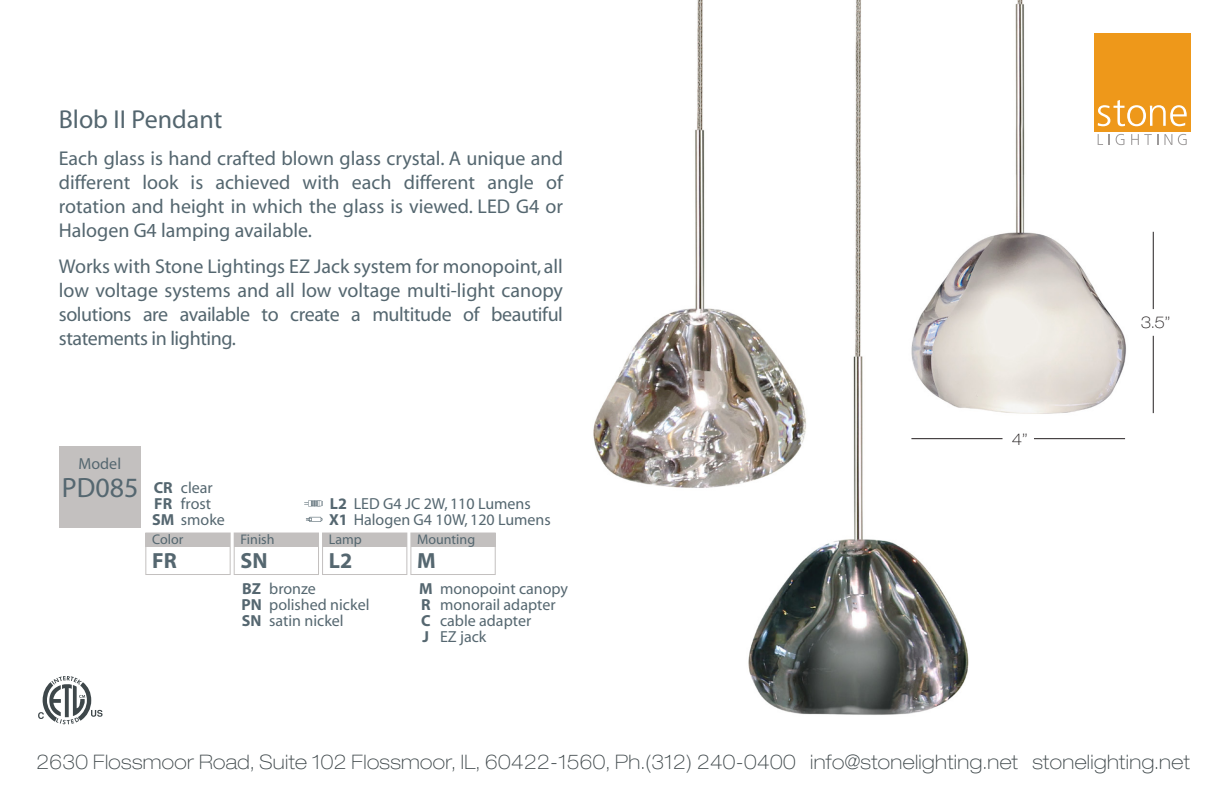
<style>
.page{position:relative;width:1224px;height:794px;background:#fff}
.page>*{position:absolute;margin:0;border:0;box-sizing:border-box;transform-origin:0 0}
.t1{font:28px "Myriad";color:#556770}
.t2{font:26px "Myriad";color:#54666f}
.t3{font:700 22px "Myriad";color:#556770}
.t4{font:20px/24px "Myriad";letter-spacing:-.015em;color:#54666f;text-align:justify}
.t5{font:100 expanded 20px "Helvetica Neue LT Std";letter-spacing:.02em;color:#3e474a}
.t6{font:16px/16px "Myriad";color:#556770}
.t7{font:700 16px/16px "Myriad";color:#556770;text-align:justify}
.t8{font:100 expanded 16px "Helvetica Neue LT Std";color:#231f20}
.t9{font:14px "Myriad";color:#556770}
.s1{font-weight:700}
.s2{color:#54666f}
</style>
<div class="page">
<img style="left:593px;top:0;width:134px;height:488px">
<img style="left:727px;top:0;width:242px;height:715px">
<img style="left:897px;top:0;width:244px;height:446px">
<svg style="left:1098px;top:134px;width:5px;height:11px"></svg>
<svg style="left:1116px;top:134px;width:8px;height:11px"></svg>
<svg style="left:1131px;top:134px;width:27px;height:11px"></svg>
<svg style="left:1164px;top:134px;width:8px;height:11px"></svg>
<svg style="left:1178px;top:134px;width:9px;height:11px"></svg>
<div style="left:1095px;top:33px;width:96px;height:98px;background:#ee981a"></div>
<svg style="left:1098px;top:100px;width:89px;height:26px"></svg>
<svg style="left:38px;top:676px;width:65px;height:48px"></svg>
<hr style="left:1034px;top:438px;width:91px;height:1px;background:#231f20">
<hr style="left:911px;top:438px;width:92px;height:1px;background:#231f20">
<hr style="left:1153px;top:232px;width:1px;height:77px;background:#231f20">
<hr style="left:1153px;top:336px;width:1px;height:77px;background:#231f20">
<div style="left:145px;top:532px;width:86px;height:43px;border:1px solid #c3c0bf"></div>
<div style="left:234px;top:532px;width:85px;height:43px;border:1px solid #c3c0bf"></div>
<div style="left:322px;top:532px;width:85px;height:43px;border:1px solid #c3c0bf"></div>
<div style="left:234px;top:533px;width:85px;height:14px;background:#c3c0bf"></div>
<div style="left:323px;top:533px;width:84px;height:14px;background:#c3c0bf"></div>
<svg style="left:306px;top:517px;width:16px;height:5px"></svg>
<div style="left:146px;top:533px;width:84px;height:14px;background:#c3c0bf"></div>
<div style="left:410px;top:532px;width:86px;height:43px;border:1px solid #c3c0bf"></div>
<div style="left:411px;top:533px;width:84px;height:14px;background:#c3c0bf"></div>
<div style="left:59px;top:446px;width:82px;height:82px;background:#c3c0bf"></div>
<svg style="left:304px;top:500px;width:19px;height:6px"></svg>
<h2 class="t2" style="left:59px;top:107px;width:165px">Blob II Pendant</h2>
<p class="t4" style="left:59px;top:147px;width:506px">Each glass is hand crafted blown glass crystal. A unique and different look is achieved with each different angle of rotation and height in which the glass is viewed. LED G4 or Halogen G4 lamping available.</p>
<p class="t4" style="left:59px;top:255px;width:506px">Works with Stone Lightings EZ Jack system for monopoint, all low voltage systems and all low voltage multi-light canopy solutions are available to create a multitude of beautiful statements in lighting.</p>
<p class="t6" style="left:79px;top:456px;width:44px">Model</p>
<h1 class="t1" style="left:62px;top:474px;width:112px">PD085 <sup>CR</sup></h1>
<p class="t6" style="left:152px;top:496px;width:74px"><span class="s1">FR<br>SM</span> smoke</p>
<p class="t6" style="left:181px;top:480px;width:33px">clear frost</p>
<p class="t6" style="left:329px;top:496px;width:223px"><span class="s1">L2</span> LED G4 JC 2W<span class="s2">, 110 Lumens<br></span><span class="s1">X1</span> Halogen G4 10W, 120 Lumens</p>
<p class="t9" style="left:152px;top:532px;width:33px">Color</p>
<p class="t9" style="left:417px;top:532px;width:59px">Mounting</p>
<p class="t3" style="left:417px;top:549px;width:20px">M</p>
<p class="t9" style="left:241px;top:532px;width:36px">Finish</p>
<p class="t9" style="left:329px;top:532px;width:34px">Lamp</p>
<p class="t3" style="left:329px;top:549px;width:25px">L2</p>
<p class="t3" style="left:241px;top:549px;width:29px">SN</p>
<p class="t3" style="left:152px;top:549px;width:26px">FR</p>
<p class="t7" style="left:241px;top:581px;width:22px">BZ PN SN</p>
<p class="t6" style="left:269px;top:582px;width:102px">bronze polished nickel satin nickel</p>
<p class="t7" style="left:419px;top:581px;width:15px;text-align:left">M<br>R<br>C<br>J</p>
<p class="t6" style="left:440px;top:582px;width:130px">monopoint canopy monorail adapter cable adapter<br>EZ jack</p>
<p class="t8" style="left:1012px;top:429px;width:17px">4”</p>
<p class="t8" style="left:1141px;top:313px;width:31px">3.5”</p>
<p class="t5" style="left:37px;top:749px;width:1155px">2630 Flossmoor Road, Suite 102 Flossmoor, IL, 60422-1560, Ph.(312) 240-0400 info@stonelighting.net stonelighting.net</p>
</div>
